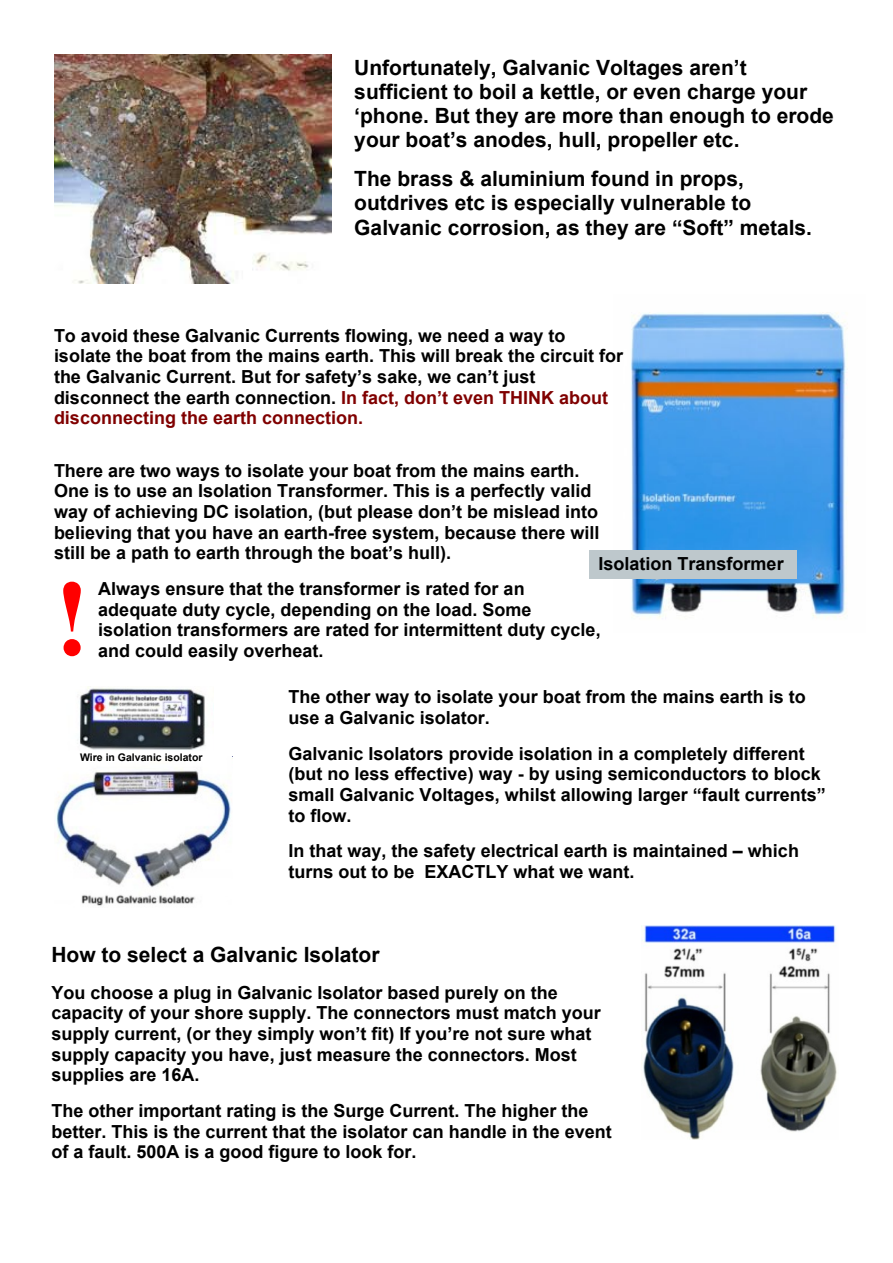
<style>
.page{position:relative;width:893px;height:1263px;background:#fff}
.page>*{position:absolute;margin:0;border:0;box-sizing:border-box;transform-origin:0 0}
.t1{font:700 108px "Times New Roman";color:#f00}
.t2{font:700 21px/24.2px "Arial";color:#000}
.t3{font:700 18px/20.7px "Arial";color:#000}
.t4{font:700 10.5px "Arial";color:#000}
.s1{color:#800000}
</style>
<div class="page">
<img style="left:614px;top:312px;width:234px;height:307px">
<img style="left:54px;top:54px;width:278px;height:230px">
<div style="left:589px;top:551px;width:208px;height:28px;background:#bec8cc"></div>
<img style="left:77px;top:687px;width:128px;height:63px">
<img style="left:56px;top:756px;width:177px;height:150px">
<img style="left:641px;top:925px;width:196px;height:215px">
<p class="t2" style="left:354px;top:57px;width:481px">Unfortunately, Galvanic Voltages aren’t sufficient to boil a kettle, or even charge your ‘phone. But they are more than enough to erode your boat’s anodes, hull, propeller etc.</p>
<p class="t2" style="left:354px;top:169px;width:459px">The brass &amp; aluminium found in props, outdrives etc is especially vulnerable to<br>Galvanic corrosion, as they are “Soft” metals.</p>
<p class="t3" style="left:54px;top:327px;width:571px">To avoid these Galvanic Currents flowing, we need a way to isolate the boat from the mains earth. This will break the circuit for the Galvanic Current. But for safety’s sake, we can’t just disconnect the earth connection. <span class="s1">In fact, don’t even THINK about disconnecting the earth connection.</span></p>
<p class="t3" style="left:54px;top:462px;width:547px">There are two ways to isolate your boat from the mains earth.<br>One is to use an Isolation Transformer. This is a perfectly valid way of achieving DC isolation, (but please don’t be mislead into believing that you have an earth-free system, because there will still be a path to earth through the boat’s hull).</p>
<p class="t3" style="left:98px;top:580px;width:504px">Always ensure that the transformer is rated for an adequate duty cycle, depending on the load. Some isolation transformers are rated for intermittent duty cycle, and could easily overheat.</p>
<p class="t3" style="left:599px;top:555px;width:187px">Isolation Transformer</p>
<h1 class="t1" style="left:54px;top:582px;width:37px">!</h1>
<p class="t4" style="left:80px;top:753px;width:124px">Wire in Galvanic isolator</p>
<p class="t3" style="left:288px;top:688px;width:519px">The other way to isolate your boat from the mains earth is to use a Galvanic isolator.</p>
<p class="t3" style="left:288px;top:744px;width:539px">Galvanic Isolators provide isolation in a completely different (but no less effective) way - by using semiconductors to block small Galvanic Voltages, whilst allowing larger “fault currents” to flow.</p>
<p class="t3" style="left:288px;top:842px;width:512px">In that way, the safety electrical earth is maintained – which turns out to be EXACTLY what we want.</p>
<p class="t2" style="left:51px;top:945px;width:330px">How to select a Galvanic Isolator</p>
<p class="t3" style="left:51px;top:984px;width:551px">You choose a plug in Galvanic Isolator based purely on the capacity of your shore supply. The connectors must match your supply current, (or they simply won’t fit) If you’re not sure what supply capacity you have, just measure the connectors. Most supplies are 16A.</p>
<p class="t3" style="left:51px;top:1102px;width:562px">The other important rating is the Surge Current. The higher the better. This is the current that the isolator can handle in the event of a fault. 500A is a good figure to look for.</p>
</div>
